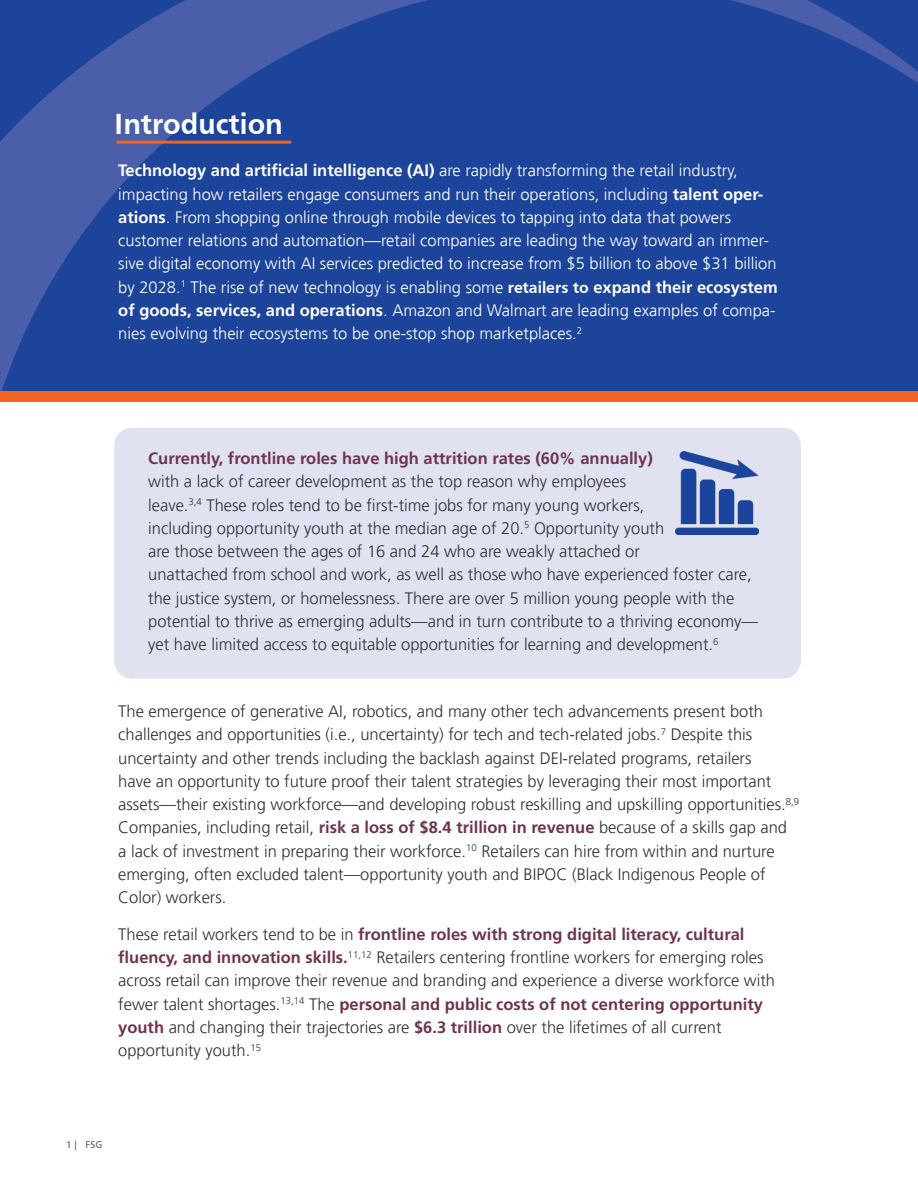
<style>
.page{position:relative;width:918px;height:1188px;background:#fff}
.page>*{position:absolute;margin:0;border:0;box-sizing:border-box;transform-origin:0 0}
.t1{font:700 30px "Frutiger";color:#fff}
.Body{font:300 16.5px/23.2px "Frutiger LT Pro";color:#312f30}
.Body-2{font:300 16.5px/23.2px "Frutiger";color:#fff}
.t2{font:9.75px "Frutiger LT Std";color:#636366}
.s1{font-family:"Frutiger LT Std";font-weight:700}
.s2{font-weight:700}
.s3{font-family:"Frutiger LT Std";font-weight:700;color:#6e3350}
</style>
<div class="page">
<svg style="left:0;top:0;width:918px;height:391px;background:#22479c"></svg>
<div style="left:0;top:391px;width:918px;height:11px;background:#f36421"></div>
<hr style="left:116px;top:141px;width:175px;height:3px;background:#f36421">
<div style="left:114px;top:428px;width:687px;height:251px;background:#e0e2f1;border-radius:18px"></div>
<img style="left:676px;top:452px;width:83px;height:82px">
<p class="t1" style="left:114px;top:107px;width:170px">Introduction</p>
<p class="Body-2" style="left:118px;top:159px;width:661px"><span class="s1">Technology and artificial intelligence (AI)</span> are rapidly transforming the retail industry, impacting how retailers engage consumers and run their operations, including <span class="s1">talent oper&shy;ations</span>. From shopping online through mobile devices to tapping into data that powers customer relations and automation—retail companies are leading the way toward an immer&shy;sive digital economy with AI services predicted to increase from $5 billion to above $31 billion by 2028.<sup>1</sup> The rise of new technology is enabling some <span class="s2">retailers to</span> <span class="s1">expand their ecosystem of goods, services, and operations</span>. Amazon and Walmart are leading examples of compa&shy;nies evolving their ecosystems to be one-stop shop marketplaces.<sup>2</sup></p>
<p class="Body" style="left:148px;top:447px;width:611px"><span class="s3">Currently, frontline roles have high attrition rates (60% annually)<br></span>with a lack of career development as the top reason why employees<br>leave.<sup>3,4</sup> These roles tend to be first-time jobs for many young workers,<br>including opportunity youth at the median age of 20.<sup>5</sup> Opportunity youth<br>are those between the ages of 16 and 24 who are weakly attached or<br>unattached from school and work, as well as those who have experienced foster care, the justice system, or homelessness. There are over 5 million young people with the potential to thrive as emerging adults—and in turn contribute to a thriving economy— yet have limited access to equitable opportunities for learning and development.<sup>6</sup></p>
<p class="Body" style="left:118px;top:700px;width:682px">The emergence of generative AI, robotics, and many other tech advancements present both challenges and opportunities (i.e., uncertainty) for tech and tech-related jobs.<sup>7</sup> Despite this uncertainty and other trends including the backlash against DEI-related programs, retailers<br>have an opportunity to future proof their talent strategies by leveraging their most important assets—their existing workforce—and developing robust reskilling and upskilling opportunities.<sup>8,9<br></sup>Companies, including retail, <span class="s3">risk a loss of $8.4 trillion in revenue</span> because of a skills gap and a lack of investment in preparing their workforce.<sup>10</sup> Retailers can hire from within and nurture emerging, often excluded talent—opportunity youth and BIPOC (Black Indigenous People of Color) workers.</p>
<p class="Body" style="left:118px;top:923px;width:658px">These retail workers tend to be in <span class="s3">frontline roles with strong digital literacy, cultural fluency, and innovation skills.</span><sup>11,12</sup> Retailers centering frontline workers for emerging roles across retail can improve their revenue and branding and experience a diverse workforce with fewer talent shortages.<sup>13,14</sup> The <span class="s3">personal and public costs of not centering opportunity youth</span> and changing their trajectories are <span class="s3">$6.3 trillion</span> over the lifetimes of all current opportunity youth.<sup>15</sup></p>
<p class="t2" style="left:66px;top:1139px;width:38px">1 | FSG</p>
</div>
